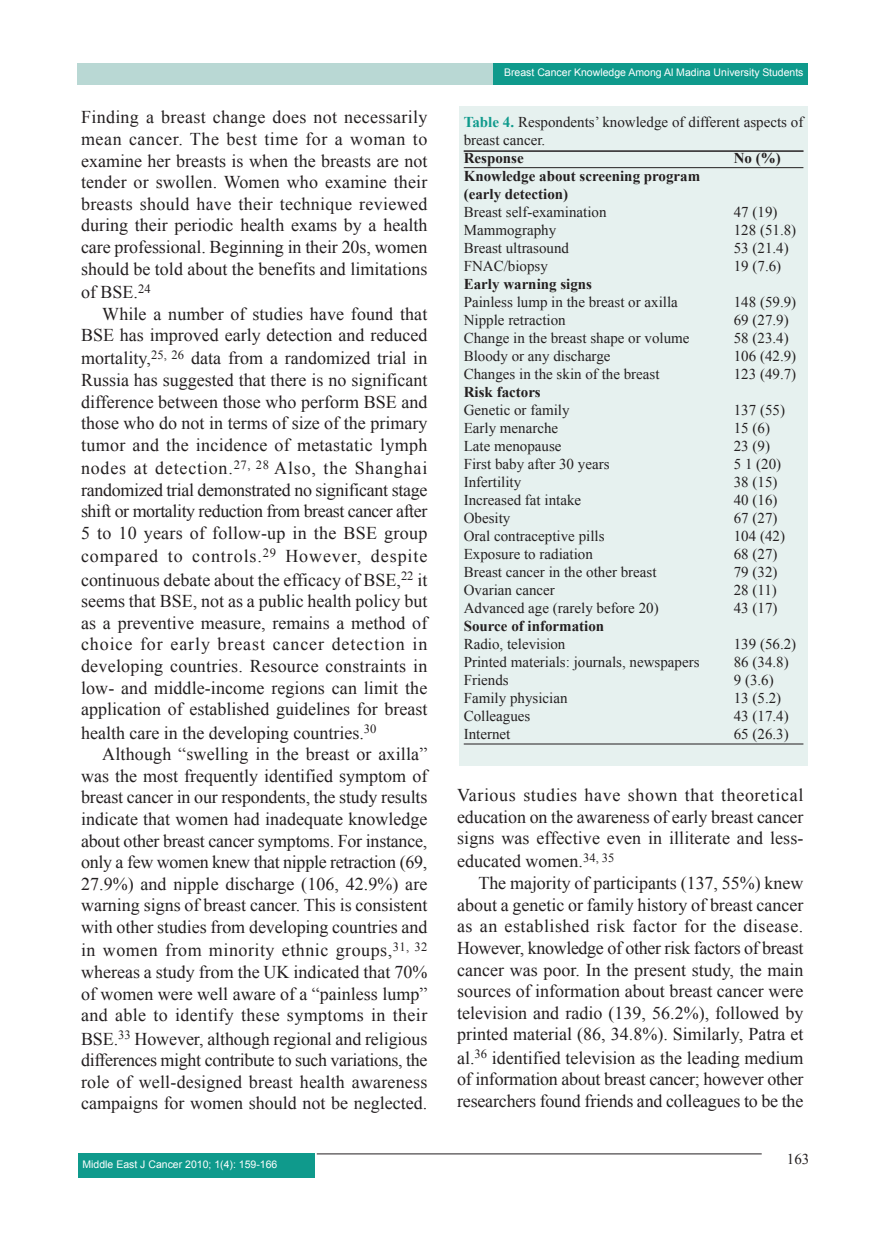
<style>
.page{position:relative;width:893px;height:1234px;background:#fff}
.page>*{position:absolute;margin:0;border:0;box-sizing:border-box;transform-origin:0 0}
.t1{font:18px/21.6px "Times New Roman";color:#231f20;text-align:justify}
.t2{font:18px "Times New Roman";letter-spacing:-.02em;color:#231f20}
.t3{font:18px "Times New Roman";letter-spacing:.025em;color:#231f20}
.t4{font:15px/18px "Times New Roman";color:#231f20}
.t5{font:700 15px/18px "Times New Roman";color:#231f20}
.t6{font:10.5px "Arial";color:#fff}
.s1{font-weight:700;color:#0f9a8c}
</style>
<div class="page">
<div style="left:78px;top:64px;width:730px;height:21px;background:#b9d8d4"></div>
<div style="left:493px;top:64px;width:315px;height:21px;background:#0f9a8c"></div>
<hr style="left:317px;top:1153px;width:445px;height:1px;background:#231f20">
<div style="left:78px;top:1153px;width:236px;height:24px;background:#0f9a8c"></div>
<div style="left:459px;top:106px;width:349px;height:659px;background:#e6f1ef"></div>
<hr style="left:464px;top:151px;width:339px;height:1px;background:#231f20">
<hr style="left:464px;top:167px;width:339px;height:1px;background:#231f20">
<hr style="left:464px;top:743px;width:339px;height:1px;background:#231f20">
<p class="t1" style="left:81px;top:106px;width:348px">Finding a breast change does not necessarily mean cancer. The best time for a woman to examine her breasts is when the breasts are not tender or swollen. Women who examine their breasts should have their technique reviewed during their periodic health exams by a health care professional. Beginning in their 20s, women should be told about the benefits and limitations</p>
<p class="t1" style="left:81px;top:281px;width:71px">of BSE.<sup>24</sup></p>
<p class="t1" style="left:102px;top:302px;width:327px">While a number of studies have found that</p>
<p class="t1" style="left:81px;top:324px;width:348px">BSE has improved early detection and reduced</p>
<p class="t1" style="left:81px;top:347px;width:348px">mortality,<sup>25,</sup> <sup>26</sup> data from a randomized trial in Russia has suggested that there is no significant difference between those who perform BSE and those who do not in terms of size of the primary tumor and the incidence of metastatic lymph</p>
<p class="t1" style="left:81px;top:457px;width:348px">nodes at detection.<sup>27,</sup> <sup>28</sup> Also, the Shanghai randomized trial demonstrated no significant stage shift or mortality reduction from breast cancer after 5 to 10 years of follow-up in the BSE group</p>
<p class="t1" style="left:81px;top:544px;width:348px;line-height:23.2px">compared to controls.<sup>29</sup> However, despite continuous debate about the efficacy of BSE,<sup>22</sup> it</p>
<p class="t1" style="left:81px;top:590px;width:348px">seems that BSE, not as a public health policy but as a preventive measure, remains a method of choice for early breast cancer detection in developing countries. Resource constraints in low- and middle-income regions can limit the application of established guidelines for breast</p>
<p class="t1" style="left:81px;top:721px;width:297px">health care in the developing countries.<sup>30</sup></p>
<p class="t1" style="left:102px;top:743px;width:327px">Although “swelling in the breast or axilla”</p>
<p class="t1" style="left:81px;top:764px;width:348px">was the most frequently identified symptom of</p>
<p class="t1" style="left:81px;top:786px;width:348px">breast cancer in our respondents, the study results</p>
<p class="t1" style="left:81px;top:808px;width:348px">indicate that women had inadequate knowledge</p>
<p class="t1" style="left:81px;top:829px;width:348px">about other breast cancer symptoms. For instance,</p>
<p class="t2" style="left:81px;top:852px;width:348px">only a few women knew that nipple retraction (69,</p>
<p class="t1" style="left:81px;top:872px;width:348px">27.9%) and nipple discharge (106, 42.9%) are</p>
<p class="t1" style="left:81px;top:894px;width:348px">warning signs of breast cancer. This is consistent</p>
<p class="t1" style="left:81px;top:916px;width:348px">with other studies from developing countries and</p>
<p class="t1" style="left:81px;top:939px;width:348px">in women from minority ethnic groups,<sup>31,</sup> <sup>32 </sup>whereas a study from the UK indicated that 70% of women were well aware of a “painless lump” and able to identify these symptoms in their</p>
<p class="t1" style="left:81px;top:1027px;width:348px">BSE.<sup>33</sup> However, although regional and religious differences might contribute to such variations, the role of well-designed breast health awareness campaigns for women should not be neglected.</p>
<p class="t6" style="left:83px;top:1158px;width:196px">Middle East J Cancer 2010; 1(4): 159-166</p>
<p class="t6" style="left:504px;top:66px;width:301px">Breast Cancer Knowledge Among Al Madina University Students</p>
<p class="t4" style="left:464px;top:113px;width:341px"><span class="s1">Table 4.</span> Respondents’ knowledge of different aspects of breast cancer.</p>
<p class="t5" style="left:464px;top:149px;width:62px">Response</p>
<p class="t5" style="left:734px;top:149px;width:49px">No (%)</p>
<p class="t5" style="left:464px;top:167px;width:238px">Knowledge about screening program (early detection)</p>
<p class="t4" style="left:464px;top:203px;width:144px">Breast self-examination</p>
<p class="t4" style="left:734px;top:203px;width:45px">47 (19)</p>
<p class="t4" style="left:464px;top:221px;width:94px">Mammography</p>
<p class="t4" style="left:734px;top:221px;width:64px">128 (51.8)</p>
<p class="t4" style="left:464px;top:239px;width:107px">Breast ultrasound</p>
<p class="t4" style="left:734px;top:239px;width:56px">53 (21.4)</p>
<p class="t4" style="left:464px;top:257px;width:86px">FNAC/biopsy</p>
<p class="t4" style="left:734px;top:257px;width:49px">19 (7.6)</p>
<p class="t5" style="left:464px;top:275px;width:130px">Early warning signs</p>
<p class="t4" style="left:464px;top:293px;width:216px">Painless lump in the breast or axilla</p>
<p class="t4" style="left:734px;top:293px;width:64px">148 (59.9)</p>
<p class="t4" style="left:464px;top:311px;width:104px">Nipple retraction</p>
<p class="t4" style="left:734px;top:311px;width:56px">69 (27.9)</p>
<p class="t4" style="left:464px;top:329px;width:227px">Change in the breast shape or volume</p>
<p class="t4" style="left:734px;top:329px;width:56px">58 (23.4)</p>
<p class="t4" style="left:464px;top:347px;width:148px">Bloody or any discharge</p>
<p class="t4" style="left:734px;top:347px;width:64px">106 (42.9)</p>
<p class="t4" style="left:464px;top:365px;width:197px">Changes in the skin of the breast</p>
<p class="t4" style="left:734px;top:365px;width:64px">123 (49.7)</p>
<p class="t5" style="left:464px;top:383px;width:79px">Risk factors</p>
<p class="t4" style="left:464px;top:401px;width:107px">Genetic or family</p>
<p class="t4" style="left:734px;top:401px;width:53px">137 (55)</p>
<p class="t4" style="left:464px;top:419px;width:96px">Early menarche</p>
<p class="t4" style="left:734px;top:419px;width:38px">15 (6)</p>
<p class="t4" style="left:464px;top:437px;width:99px">Late menopause</p>
<p class="t4" style="left:734px;top:437px;width:38px">23 (9)</p>
<p class="t4" style="left:464px;top:455px;width:147px">First baby after 30 years</p>
<p class="t4" style="left:734px;top:455px;width:49px">5 1 (20)</p>
<p class="t4" style="left:464px;top:473px;width:59px">Infertility</p>
<p class="t4" style="left:734px;top:473px;width:45px">38 (15)</p>
<p class="t4" style="left:464px;top:491px;width:119px">Increased fat intake</p>
<p class="t4" style="left:734px;top:491px;width:45px">40 (16)</p>
<p class="t4" style="left:464px;top:509px;width:48px">Obesity</p>
<p class="t4" style="left:734px;top:509px;width:45px">67 (27)</p>
<p class="t4" style="left:464px;top:527px;width:142px">Oral contraceptive pills</p>
<p class="t4" style="left:734px;top:527px;width:53px">104 (42)</p>
<p class="t4" style="left:464px;top:545px;width:131px">Exposure to radiation</p>
<p class="t4" style="left:734px;top:545px;width:45px">68 (27)</p>
<p class="t4" style="left:464px;top:563px;width:194px">Breast cancer in the other breast</p>
<p class="t4" style="left:734px;top:563px;width:45px">79 (32)</p>
<p class="t4" style="left:464px;top:581px;width:93px">Ovarian cancer</p>
<p class="t4" style="left:734px;top:581px;width:45px">28 (11)</p>
<p class="t4" style="left:464px;top:599px;width:196px">Advanced age (rarely before 20)</p>
<p class="t4" style="left:734px;top:599px;width:45px">43 (17)</p>
<p class="t5" style="left:464px;top:617px;width:142px">Source of information</p>
<p class="t4" style="left:464px;top:635px;width:103px">Radio, television</p>
<p class="t4" style="left:734px;top:635px;width:64px">139 (56.2)</p>
<p class="t4" style="left:464px;top:653px;width:237px">Printed materials: journals, newspapers</p>
<p class="t4" style="left:734px;top:653px;width:56px">86 (34.8)</p>
<p class="t4" style="left:464px;top:671px;width:46px">Friends</p>
<p class="t4" style="left:734px;top:671px;width:41px">9 (3.6)</p>
<p class="t4" style="left:464px;top:689px;width:105px">Family physician</p>
<p class="t4" style="left:734px;top:689px;width:49px">13 (5.2)</p>
<p class="t4" style="left:464px;top:707px;width:68px">Colleagues</p>
<p class="t4" style="left:734px;top:707px;width:56px">43 (17.4)</p>
<p class="t4" style="left:464px;top:725px;width:48px">Internet</p>
<p class="t4" style="left:734px;top:725px;width:56px">65 (26.3)</p>
<p class="t1" style="left:457px;top:783px;width:348px">Various studies have shown that theoretical education on the awareness of early breast cancer signs was effective even in illiterate and less-</p>
<p class="t1" style="left:457px;top:850px;width:159px">educated women.<sup>34,</sup> <sup>35</sup></p>
<p class="t1" style="left:478px;top:872px;width:327px">The majority of participants (137, 55%) knew</p>
<p class="t1" style="left:457px;top:893px;width:348px">about a genetic or family history of breast cancer</p>
<p class="t3" style="left:457px;top:916px;width:348px">as an established risk factor for the disease.</p>
<p class="t2" style="left:457px;top:937px;width:348px">However, knowledge of other risk factors of breast</p>
<p class="t1" style="left:457px;top:958px;width:348px">cancer was poor. In the present study, the main</p>
<p class="t1" style="left:457px;top:980px;width:348px">sources of information about breast cancer were</p>
<p class="t1" style="left:457px;top:1001px;width:348px">television and radio (139, 56.2%), followed by</p>
<p class="t1" style="left:457px;top:1023px;width:348px">printed material (86, 34.8%). Similarly, Patra et</p>
<p class="t1" style="left:457px;top:1046px;width:348px">al.<sup>36</sup> identified television as the leading medium of information about breast cancer; however other researchers found friends and colleagues to be the</p>
<p class="t4" style="left:787px;top:1149px;width:24px">163</p>
</div>
